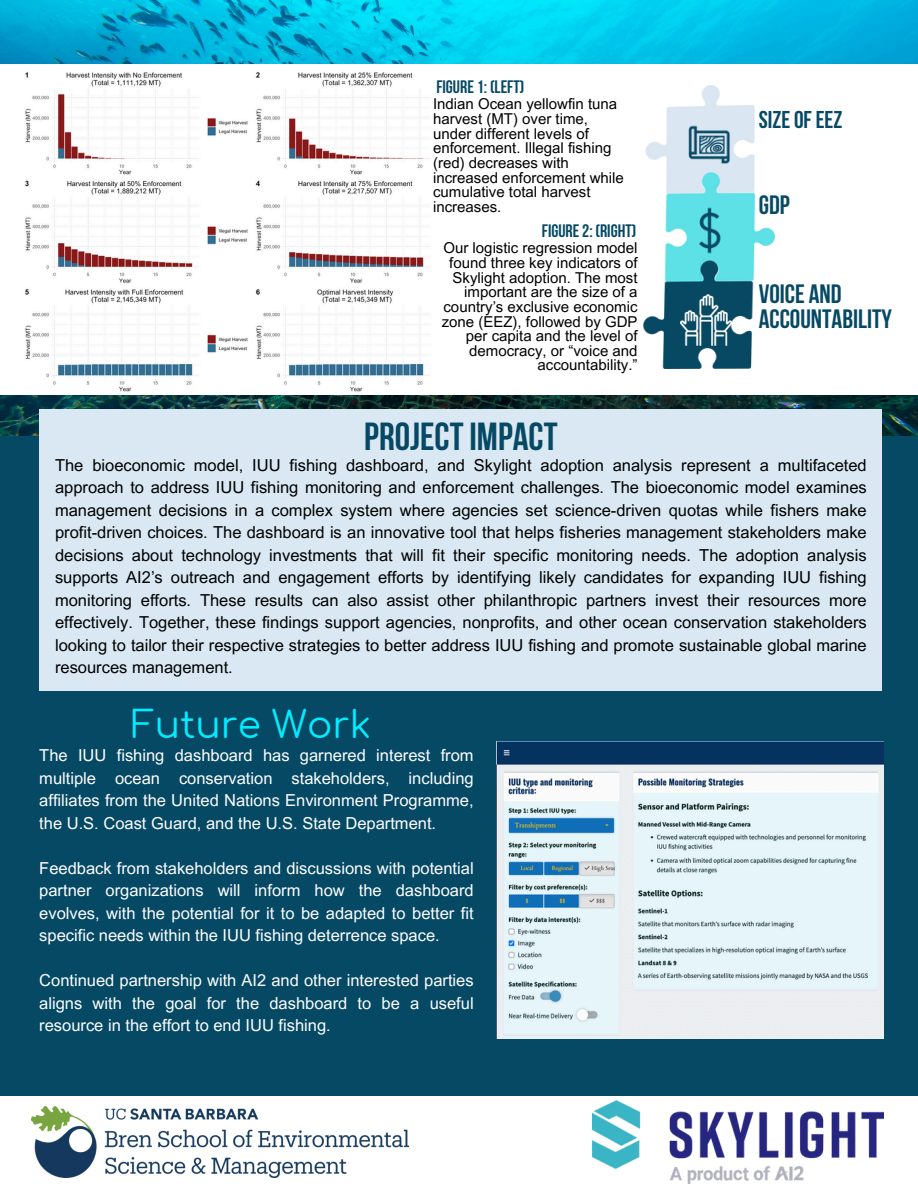
<style>
.page{position:relative;width:918px;height:1188px;background:#fff}
.page>*{position:absolute;margin:0;border:0;box-sizing:border-box;transform-origin:0 0}
.t1{font:700 39px "Bebas Neue";color:#064965}
.t2{font:37.5px "Comfortaa";color:#01edff}
.t3{font:700 26.4px/25.5px "Bebas Neue";color:#064965}
.t4{font:700 24.3px "Bebas Neue";color:#064965}
.t5{font:700 18px "Bebas Neue";color:#064965}
.t6{font:16.5px/22.5px "Arial MT Pro";color:#000;text-align:justify}
.t7{font:16.5px/22.5px "Arial MT Pro";color:#fefeff;text-align:justify}
.t8{font:15px/14.7px "Arial MT Pro";color:#000}
</style>
<div class="page">
<img style="left:31px;top:1107px;width:377px;height:70px">
<img style="left:0;top:0;width:918px;height:436px">
<div style="left:0;top:436px;width:918px;height:660px;background:#064965"></div>
<div style="left:39px;top:410px;width:843px;height:281px;background:#d9e8f2"></div>
<div style="left:0;top:64px;width:918px;height:330px;background:#fff"></div>
<img style="left:24px;top:72px;width:411px;height:323px">
<img style="left:644px;top:85px;width:130px;height:284px">
<img style="left:681px;top:295px;width:50px;height:50px">
<img style="left:688px;top:123px;width:42px;height:42px">
<img style="left:685px;top:205px;width:49px;height:51px">
<img style="left:497px;top:742px;width:387px;height:297px">
<img style="left:592px;top:1101px;width:292px;height:83px">
<h2 class="t5" style="left:436px;top:79px;width:90px">FIGURE1: (LEFT)</h2>
<h6 class="t8" style="left:433px;top:99px;width:192px">Indian Ocean yellowfin tuna harvest (MT) over time, under different levels of enforcement. Illegal fishing (red) decreases with increased enforcement while cumulative total harvest increases.</h6>
<h6 class="t5" style="left:542px;top:223px;width:96px">FIGURE2: (RIGHT)</h6>
<h6 class="t8" style="left:442px;top:243px;width:197px;text-align:right">Our logistic regression model found three key indicators of<br>Skylight adoption. The most important are the size of a country’s exclusive economic zone (EEZ), followed by GDP per capita and the level of democracy, or “voice and accountability.”</h6>
<h6 class="t1" style="left:364px;top:421px;width:195px">PROJECTIMPACT</h6>
<p class="t4" style="left:759px;top:110px;width:85px">SIZEOFEEZ</p>
<p class="t3" style="left:759px;top:195px;width:33px">GDP</p>
<p class="t3" style="left:759px;top:283px;width:135px">VOICE AND<br>ACCOUNTABILITY</p>
<p class="t6" style="left:55px;top:456px;width:813px">The bioeconomic model, IUU fishing dashboard, and Skylight adoption analysis represent a multifaceted approach to address IUU fishing monitoring and enforcement challenges. The bioeconomic model examines management decisions in a complex system where agencies set science-driven quotas while fishers make profit-driven choices. The dashboard is an innovative tool that helps fisheries management stakeholders make decisions about technology investments that will fit their specific monitoring needs. The adoption analysis supports AI2’s outreach and engagement efforts by identifying likely candidates for expanding IUU fishing monitoring efforts. These results can also assist other philanthropic partners invest their resources more effectively. Together, these findings support agencies, nonprofits, and other ocean conservation stakeholders looking to tailor their respective strategies to better address IUU fishing and promote sustainable global marine resources management.</p>
<p class="t2" style="left:132px;top:705px;width:241px">Future Work</p>
<h3 class="t7" style="left:39px;top:746px;width:436px">The IUU fishing dashboard has garnered interest from multiple ocean conservation stakeholders, including affiliates from the United Nations Environment Programme, the U.S. Coast Guard, and the U.S. State Department.</h3>
<h4 class="t7" style="left:39px;top:859px;width:436px">Feedback from stakeholders and discussions with potential partner organizations will inform how the dashboard evolves, with the potential for it to be adapted to better fit specific needs within the IUU fishing deterrence space.</h4>
<h1 class="t7" style="left:39px;top:971px;width:436px">Continued partnership with AI2 and other interested parties aligns with the goal for the dashboard to be a useful resource in the effort to end IUU fishing.</h1>
</div>
